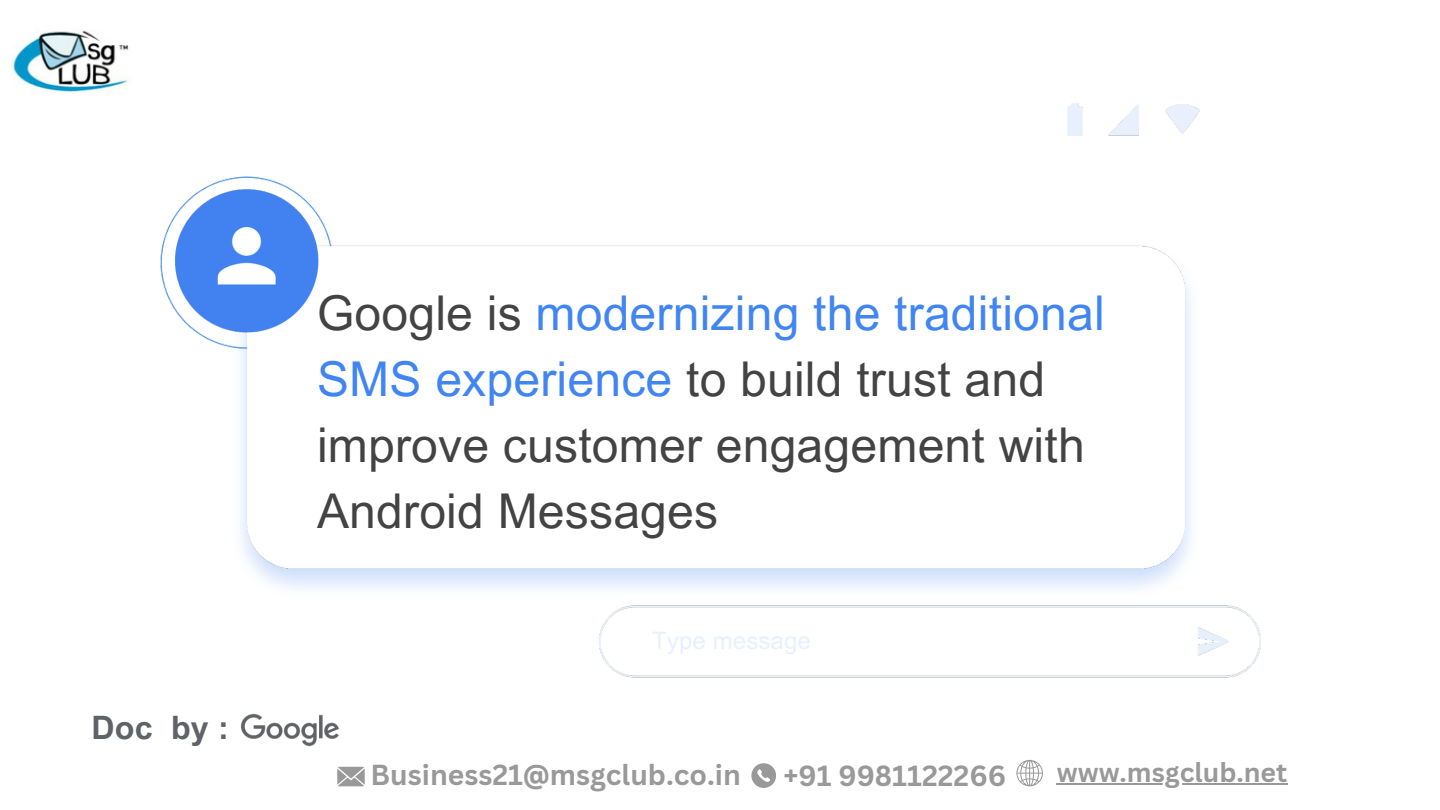
<style>
.page{position:relative;width:1440px;height:810px;background:#fff}
.page>*{position:absolute;margin:0;border:0;box-sizing:border-box;transform-origin:0 0}
.t1{font:48px/66px "Arial MT Pro";letter-spacing:.005em;color:#434343}
.t2{font:700 32.2px "Arial MT Pro";color:#5f6368}
.t3{font:700 28.4px "Canva Sans";color:#999}
.t4{font:700 28.2px "Canva Sans";color:#999}
.t5{font:700 26.6px "Canva Sans";color:#999}
.t6{font:24px "Arial MT Pro";letter-spacing:.005em;color:#e8f0fe}
.s1{color:#4185f3}
</style>
<div class="page">
<img style="left:1067px;top:104px;width:15px;height:31px">
<img style="left:1108px;top:105px;width:30px;height:30px">
<img style="left:165px;top:180px;width:1032px;height:399px">
<img style="left:1165px;top:105px;width:35px;height:28px">
<img style="left:599px;top:605px;width:662px;height:73px">
<img style="left:12px;top:30px;width:117px;height:63px">
<img style="left:241px;top:713px;width:98px;height:34px">
<svg style="left:337px;top:767px;width:27px;height:19px"></svg>
<svg style="left:751px;top:763px;width:24px;height:24px"></svg>
<svg style="left:1016px;top:760px;width:27px;height:26px"></svg>
<hr style="left:1057px;top:783px;width:70px;height:2px;background:#999">
<hr style="left:1127px;top:783px;width:160px;height:2px;background:#999">
<p class="t2" style="left:91px;top:716px;width:139px">Doc by :</p>
<p class="t1" style="left:317px;top:286px;width:789px">Google is <span class="s1">modernizing the traditional<br>SMS experience</span> to build trust and improve customer engagement with<br>Android Messages</p>
<h1 class="t6" style="left:652px;top:632px;width:160px">Type message</h1>
<h2 class="t4" style="left:371px;top:755px;width:372px">Business21@msgclub.co.in</h2>
<p class="t3" style="left:784px;top:755px;width:224px">+91 9981122266</p>
<p class="t5" style="left:1057px;top:753px;width:232px">www.msgclub.net</p>
</div>
